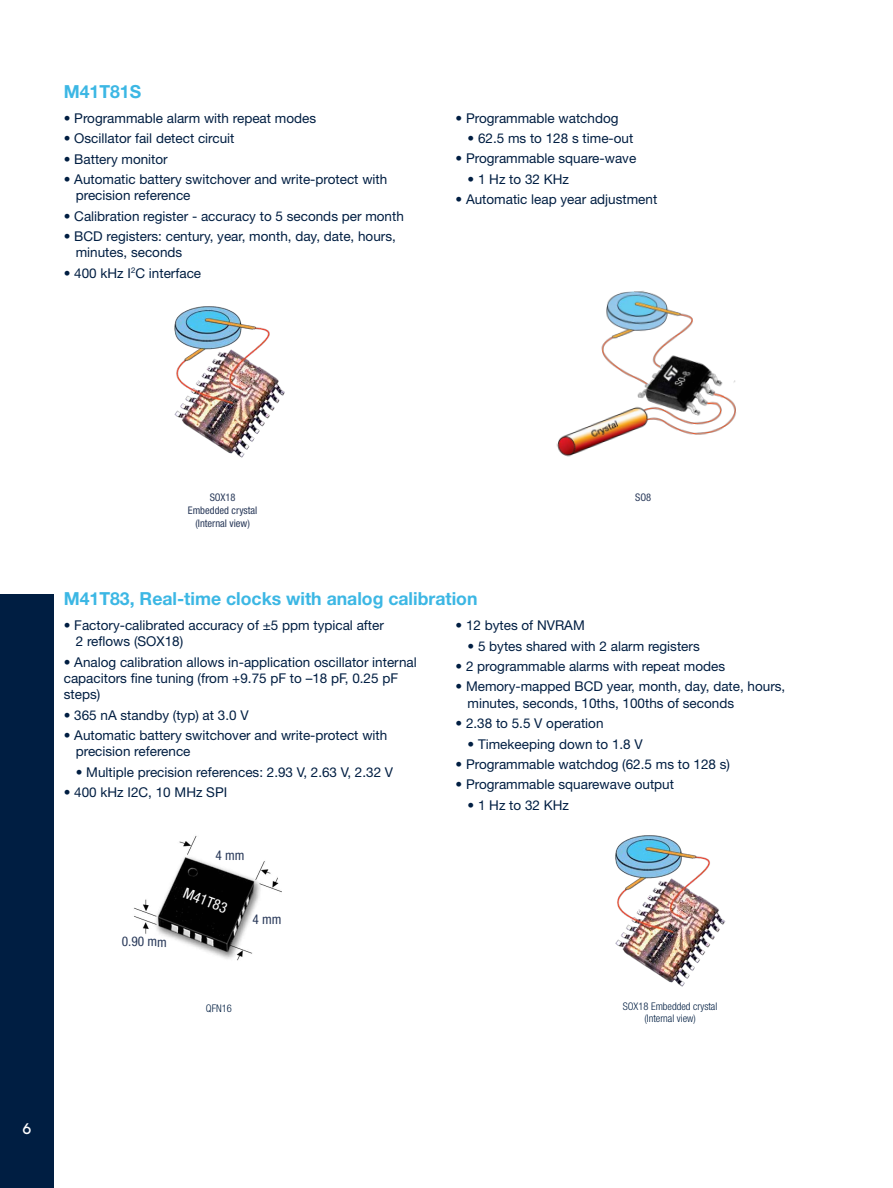
<style>
.page{position:relative;width:893px;height:1188px;background:#fff}
.page>*{position:absolute;margin:0;border:0;box-sizing:border-box;transform-origin:0 0}
.t1{font:700 18px "Helvetica Neue LT Std";color:#3cb7e4}
.t2{font:500 15px "Lubalin Graph Std";color:#fff}
.t3{font:condensed 14.85px "Helvetica Neue LT Std";color:#fff}
.t4{font:13.5px/16.2px "Helvetica Neue LT Std";color:#001e42}
.t5{font:condensed 13.35px "Helvetica Neue LT Std";letter-spacing:-.005em;color:#2a3a5a}
.t6{font:300 condensed 10.5px/11.7px "Helvetica Neue LT Std";color:#001e42;text-align:center}
.t7{font:condensed 10.5px/12.6px "Helvetica Neue LT Std";color:#2a3a5a;text-align:center}
</style>
<div class="page">
<div style="left:0;top:594px;width:54px;height:594px;background:#001e42"></div>
<img style="left:556px;top:291px;width:180px;height:166px">
<img style="left:134px;top:836px;width:148px;height:125px">
<img style="left:174px;top:306px;width:111px;height:152px">
<img style="left:615px;top:835px;width:111px;height:152px">
<h1 class="t1" style="left:64px;top:80px;width:79px">M41T81S</h1>
<p class="t4" style="left:64px;top:109px;width:254px">• Programmable alarm with repeat modes</p>
<p class="t4" style="left:64px;top:130px;width:172px">• Oscillator fail detect circuit</p>
<p class="t4" style="left:64px;top:150px;width:106px">• Battery monitor</p>
<p class="t4" style="left:76px;top:171px;width:313px;text-indent:-12px">• Automatic battery switchover and write-protect with precision reference</p>
<p class="t4" style="left:64px;top:207px;width:342px">• Calibration register - accuracy to 5 seconds per month</p>
<p class="t4" style="left:76px;top:228px;width:322px;text-indent:-12px">• BCD registers: century, year, month, day, date, hours, minutes, seconds</p>
<p class="t4" style="left:64px;top:264px;width:139px">• 400 kHz I<sup>2</sup>C interface</p>
<p class="t4" style="left:455px;top:109px;width:165px">• Programmable watchdog</p>
<p class="t4" style="left:467px;top:130px;width:167px">• 62.5 ms to 128 s time-out</p>
<p class="t4" style="left:455px;top:150px;width:182px">• Programmable square-wave</p>
<p class="t4" style="left:467px;top:171px;width:103px">• 1 Hz to 32 KHz</p>
<p class="t4" style="left:455px;top:191px;width:203px">• Automatic leap year adjustment</p>
<p class="t7" style="left:188px;top:491px;width:71px">SOX18<br>Embedded crystal (Internal view)</p>
<p class="t7" style="left:635px;top:491px;width:18px">SO8</p>
<h1 class="t1" style="left:64px;top:588px;width:415px">M41T83, Real-time clocks with analog calibration</h1>
<p class="t4" style="left:76px;top:617px;width:310px;text-indent:-12px">• Factory-calibrated accuracy of ±5 ppm typical after<br>2 reflows (SOX18)</p>
<p class="t4" style="left:64px;top:653px;width:354px">• Analog calibration allows in-application oscillator internal capacitors fine tuning (from +9.75 pF to –18 pF, 0.25 pF steps)</p>
<p class="t4" style="left:64px;top:706px;width:186px">• 365 nA standby (typ) at 3.0 V</p>
<p class="t4" style="left:76px;top:727px;width:313px;text-indent:-12px">• Automatic battery switchover and write-protect with precision reference</p>
<p class="t4" style="left:76px;top:763px;width:319px">• Multiple precision references: 2.93 V, 2.63 V, 2.32 V</p>
<p class="t4" style="left:64px;top:784px;width:165px">• 400 kHz I2C, 10 MHz SPI</p>
<p class="t4" style="left:455px;top:617px;width:131px">• 12 bytes of NVRAM</p>
<p class="t4" style="left:467px;top:637px;width:234px">• 5 bytes shared with 2 alarm registers</p>
<p class="t4" style="left:455px;top:658px;width:271px">• 2 programmable alarms with repeat modes</p>
<p class="t4" style="left:467px;top:678px;width:319px;text-indent:-12px">• Memory-mapped BCD year, month, day, date, hours, minutes, seconds, 10ths, 100ths of seconds</p>
<p class="t4" style="left:455px;top:715px;width:150px">• 2.38 to 5.5 V operation</p>
<p class="t4" style="left:467px;top:735px;width:177px">• Timekeeping down to 1.8 V</p>
<p class="t4" style="left:455px;top:756px;width:276px">• Programmable watchdog (62.5 ms to 128 s)</p>
<p class="t4" style="left:455px;top:776px;width:220px">• Programmable squarewave output</p>
<p class="t4" style="left:467px;top:797px;width:103px">• 1 Hz to 32 KHz</p>
<p class="t5" style="left:122px;top:934px;width:47px">0.90 mm</p>
<p class="t5" style="left:216px;top:848px;width:31px">4 mm</p>
<p class="t3" style="left:187px;top:884px;width:47px;rotate:20deg">M41T83</p>
<p class="t5" style="left:252px;top:911px;width:31px">4 mm</p>
<p class="t6" style="left:206px;top:1002px;width:28px">QFN16</p>
<p class="t6" style="left:623px;top:1000px;width:96px">SOX18 Embedded crystal (Internal view)</p>
<p class="t2" style="left:23px;top:1119px;width:10px">6</p>
</div>
